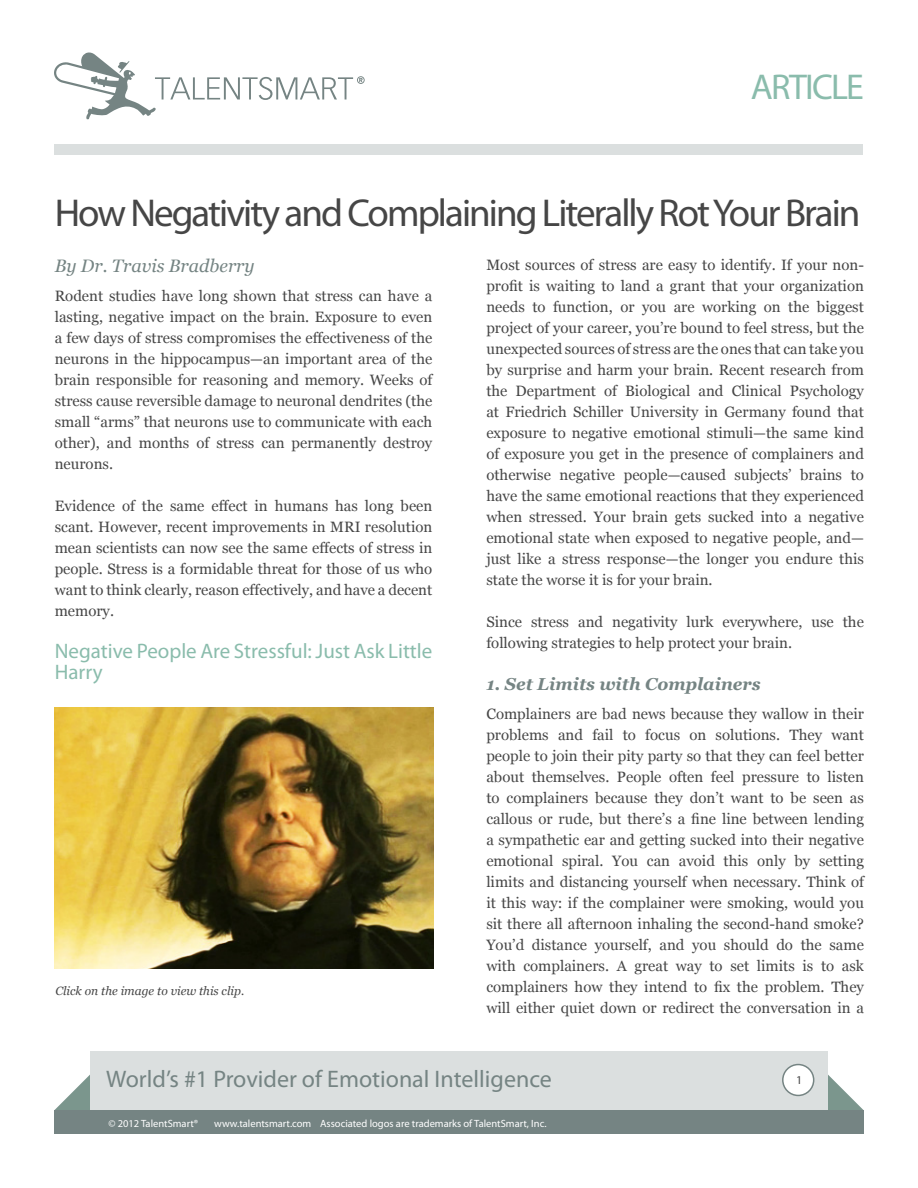
<style>
.page{position:relative;width:918px;height:1188px;background:#fff}
.page>*{position:absolute;margin:0;border:0;box-sizing:border-box;transform-origin:0 0}
.t1{font:39px "Myriad Pro";letter-spacing:-.05em;color:#464646}
.t2{font:36px "Myriad Pro";letter-spacing:-.05em;color:#8abcac}
.t3{font:24px "Myriad Pro";color:#758483}
.t4{font:21px/21px "Myriad Pro";color:#8abcac}
.t5{font:italic 18px "Georgia";color:#758483}
.t6{font:italic 700 17.25px "Georgia";color:#758483}
.t7{font:15px/21px "Georgia";color:#464646;text-align:justify}
.t8{font:italic 12px "Georgia";color:#464646}
.t9{font:12px "Myriad Pro";color:#464646}
.t10{font:10.5px "Myriad Pro";color:#fff}
</style>
<div class="page">
<div style="left:55px;top:144px;width:808px;height:11px;background:#dbdfdf"></div>
<svg style="left:54px;top:52px;width:311px;height:67px"></svg>
<div style="left:90px;top:1051px;width:738px;height:75px;background:#dbdfdf"></div>
<svg style="left:54px;top:1075px;width:36px;height:36px"></svg>
<svg style="left:828px;top:1075px;width:36px;height:36px"></svg>
<div style="left:54px;top:1111px;width:810px;height:23px;background:#758483"></div>
<div style="left:783px;top:1065px;width:31px;height:30px;background:#fff;border-radius:50%"></div>
<div style="left:782px;top:1064px;width:32px;height:32px;border:2px solid #758483;border-radius:50%"></div>
<img style="left:55px;top:707px;width:378px;height:262px">
<h2 class="t2" style="left:751px;top:65px;width:115px">ARTICLE</h2>
<h1 class="t1" style="left:55px;top:189px;width:807px">How Negativity and Complaining Literally Rot Your Brain</h1>
<p class="t5" style="left:55px;top:255px;width:201px">By Dr. Travis Bradberry</p>
<p class="t7" style="left:55px;top:286px;width:379px">Rodent studies have long shown that stress can have a lasting, negative impact on the brain. Exposure to even a few days of stress compromises the effectiveness of the neurons in the hippocampus—an important area of the brain responsible for reasoning and memory. Weeks of stress cause reversible damage to neuronal dendrites (the small “arms” that neurons use to communicate with each other), and months of stress can permanently destroy neurons.</p>
<p class="t7" style="left:55px;top:496px;width:379px">Evidence of the same effect in humans has long been scant. However, recent improvements in MRI resolution mean scientists can now see the same effects of stress in people. Stress is a formidable threat for those of us who want to think clearly, reason effectively, and have a decent memory.</p>
<h3 class="t4" style="left:55px;top:640px;width:379px">Negative People Are Stressful: Just Ask Little<br>Harry</h3>
<p class="t8" style="left:56px;top:983px;width:190px">Click on the image to view this clip.</p>
<p class="t7" style="left:486px;top:255px;width:379px">Most sources of stress are easy to identify. If your non&shy;profit is waiting to land a grant that your organization needs to function, or you are working on the biggest project of your career, you’re bound to feel stress, but the unexpected sources of stress are the ones that can take you by surprise and harm your brain. Recent research from the Department of Biological and Clinical Psychology at Friedrich Schiller University in Germany found that exposure to negative emotional stimuli—the same kind of exposure you get in the presence of complainers and otherwise negative people—caused subjects’ brains to have the same emotional reactions that they experienced when stressed. Your brain gets sucked into a negative emotional state when exposed to negative people, and— just like a stress response—the longer you endure this state the worse it is for your brain.</p>
<p class="t7" style="left:486px;top:612px;width:379px">Since stress and negativity lurk everywhere, use the following strategies to help protect your brain.</p>
<p class="t6" style="left:486px;top:673px;width:276px">1. Set Limits with Complainers</p>
<p class="t7" style="left:486px;top:703px;width:379px">Complainers are bad news because they wallow in their problems and fail to focus on solutions. They want people to join their pity party so that they can feel better about themselves. People often feel pressure to listen to complainers because they don’t want to be seen as callous or rude, but there’s a fine line between lending a sympathetic ear and getting sucked into their negative emotional spiral. You can avoid this only by setting limits and distancing yourself when necessary. Think of it this way: if the complainer were smoking, would you sit there all afternoon inhaling the second-hand smoke?<br>You’d distance yourself, and you should do the same with complainers. A great way to set limits is to ask complainers how they intend to fix the problem. They will either quiet down or redirect the conversation in a</p>
<h3 class="t3" style="left:106px;top:1064px;width:447px">World’s #1 Provider of Emotional Intelligence</h3>
<p class="t9" style="left:796px;top:1073px;width:8px">1</p>
<p class="t10" style="left:108px;top:1117px;width:91px">© 2012 TalentSmart®</p>
<p class="t10" style="left:214px;top:1117px;width:334px">www.talentsmart.com Associated logos are trademarks of TalentSmart, Inc.</p>
</div>
